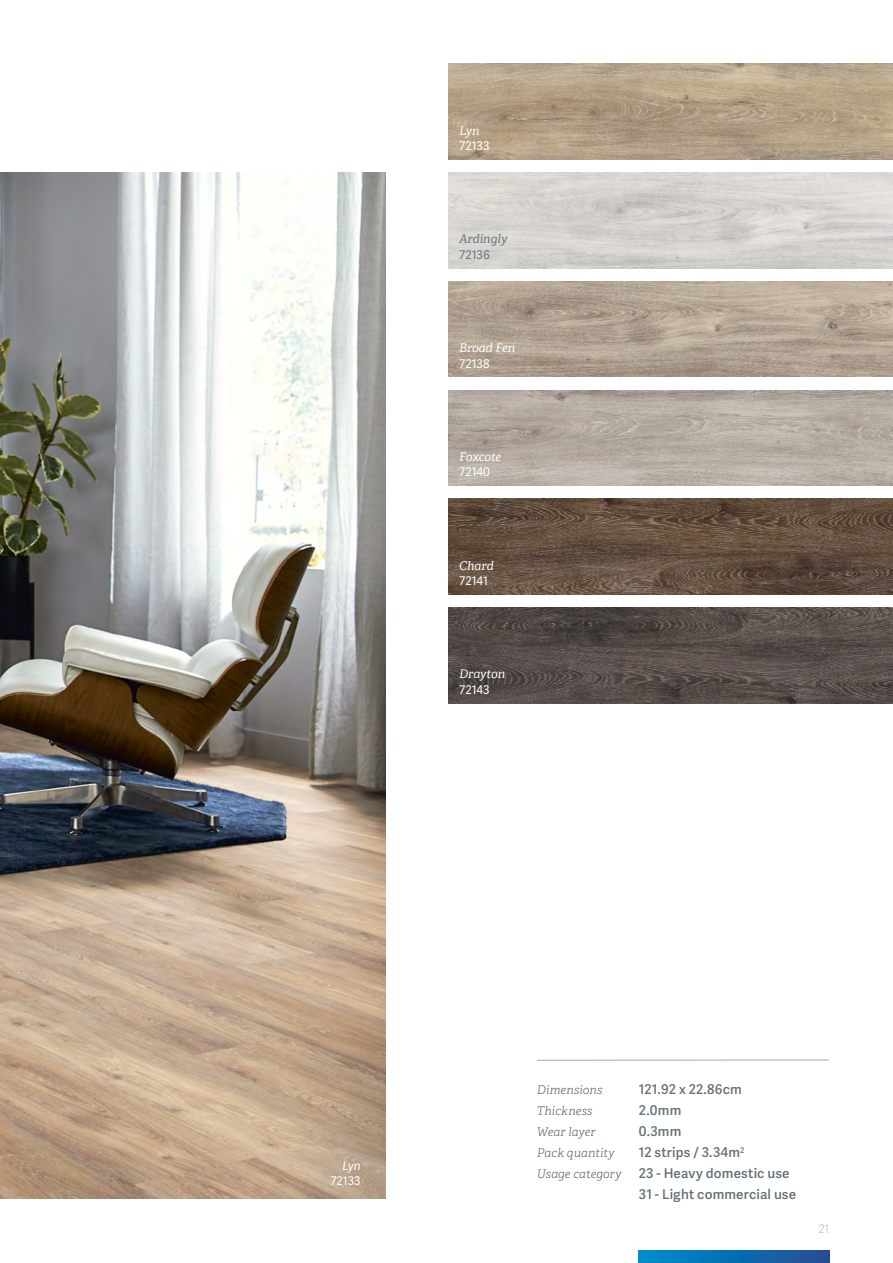
<style>
.page{position:relative;width:893px;height:1263px;background:#fff}
.page>*{position:absolute;margin:0;border:0;box-sizing:border-box;transform-origin:0 0}
.specs{font:600 13.5px "Adelle Sans";letter-spacing:.01em;color:#657078}
.specs-2{font:italic 300 12px "Adelle";letter-spacing:.005em;color:#657078}
.t1{font:italic 12px "Adelle";letter-spacing:-.005em;color:#fff}
.t2{font:12px "Adelle Sans";color:#fff}
.t3{font:italic 12px "Adelle";color:#6f7476}
.t4{font:12px "Adelle Sans";color:#6f7476}
.t5{font:italic 12px "Adelle Sans";color:#fff}
.t6{font:100 12px "Adelle Sans";color:#a0a9b1}
</style>
<div class="page">
<img style="left:449px;top:281px;width:444px;height:96px">
<img style="left:449px;top:64px;width:444px;height:95px">
<img style="left:449px;top:607px;width:444px;height:96px">
<img style="left:449px;top:499px;width:444px;height:95px">
<img style="left:449px;top:390px;width:444px;height:96px">
<hr style="left:537px;top:1059px;width:292px;height:1px;background:#a0a9b1">
<img style="left:0;top:173px;width:385px;height:1025px">
<svg style="left:638px;top:1250px;width:191px;height:13px;background:#0c6db1"></svg>
<p class="t1" style="left:459px;top:122px;width:22px">Lyn</p>
<p class="t2" style="left:459px;top:139px;width:32px">72133</p>
<p class="t3" style="left:459px;top:230px;width:50px">Ardingly</p>
<p class="t4" style="left:459px;top:248px;width:32px">72136</p>
<p class="t1" style="left:459px;top:339px;width:58px">Broad Fen</p>
<p class="t2" style="left:459px;top:357px;width:32px">72138</p>
<p class="t1" style="left:459px;top:448px;width:44px">Foxcote</p>
<p class="t2" style="left:459px;top:465px;width:32px">72140</p>
<p class="t1" style="left:459px;top:557px;width:36px">Chard</p>
<p class="t2" style="left:459px;top:574px;width:30px">72141</p>
<p class="t1" style="left:459px;top:665px;width:47px">Drayton</p>
<p class="t2" style="left:459px;top:683px;width:32px">72143</p>
<p class="t5" style="left:342px;top:1157px;width:20px">Lyn</p>
<p class="t2" style="left:330px;top:1174px;width:32px">72133</p>
<p class="specs-2" style="left:537px;top:1082px;width:67px">Dimensions</p>
<p class="specs" style="left:639px;top:1081px;width:105px">121.92 x 22.86cm</p>
<p class="specs-2" style="left:537px;top:1103px;width:57px">Thickness</p>
<p class="specs" style="left:639px;top:1102px;width:44px">2.0mm</p>
<p class="specs-2" style="left:537px;top:1124px;width:60px">Wear layer</p>
<p class="specs" style="left:639px;top:1123px;width:44px">0.3mm</p>
<p class="specs-2" style="left:537px;top:1145px;width:79px">Pack quantity</p>
<p class="specs" style="left:639px;top:1144px;width:107px">12 strips / 3.34m<sup>2</sup></p>
<p class="specs-2" style="left:537px;top:1166px;width:86px">Usage category</p>
<p class="specs" style="left:639px;top:1165px;width:152px">23 - Heavy domestic use</p>
<p class="specs" style="left:639px;top:1186px;width:159px">31 - Light commercial use</p>
<p class="t6" style="left:818px;top:1222px;width:12px">21</p>
</div>
